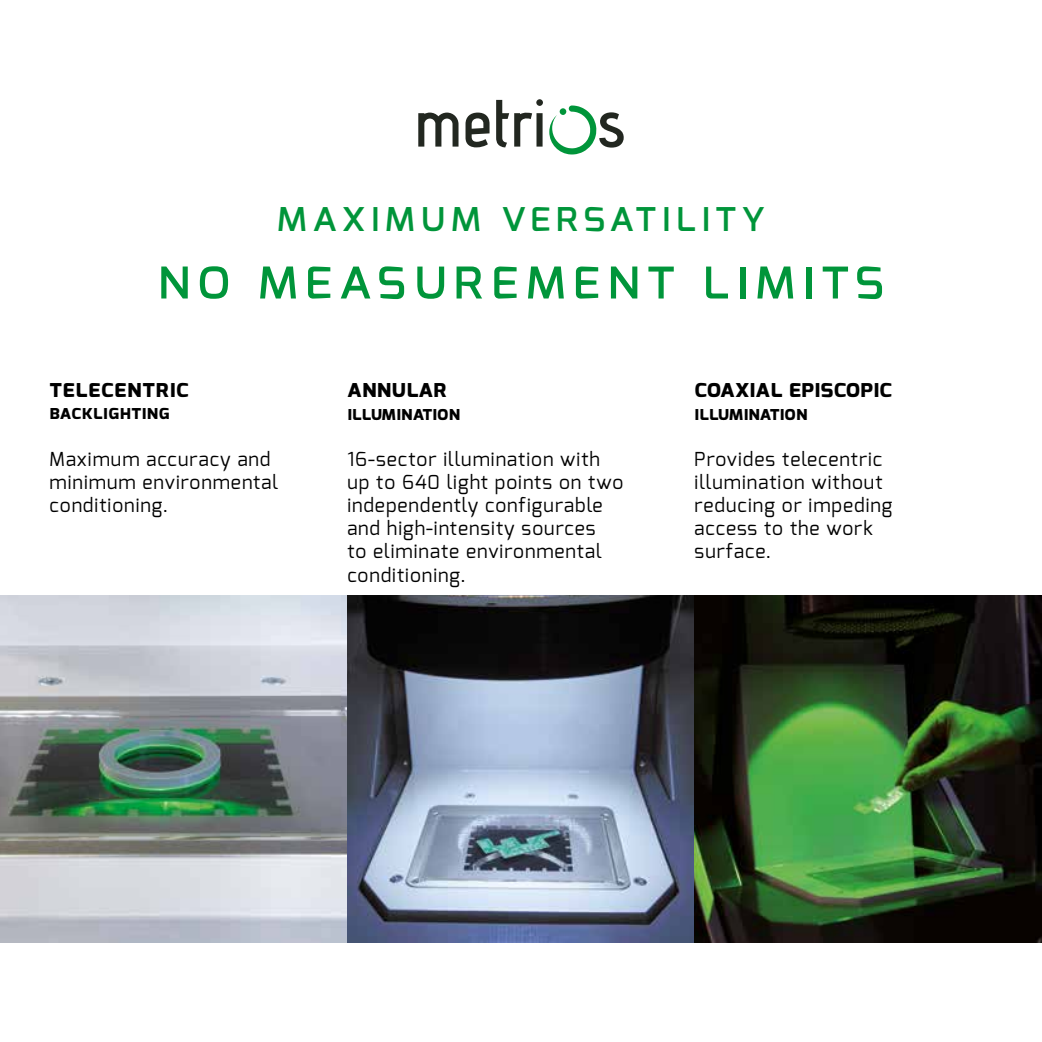
<style>
.page{position:relative;width:1042px;height:1042px;background:#fff}
.page>*{position:absolute;margin:0;border:0;box-sizing:border-box;transform-origin:0 0}
.t1{font:500 56px "Exo";letter-spacing:.11em;color:#00953a}
.t2{font:500 42px "Exo";letter-spacing:.11em;color:#00953a}
.t3{font:700 24.5px "Exo";color:#000}
.t4{font:700 24.5px "Exo";letter-spacing:.02em;color:#000}
.t5{font:19.25px/23.1px "Exo";letter-spacing:.05em;color:#000}
.t6{font:700 19.25px "Exo";color:#000}
.t7{font:700 19.25px "Exo";letter-spacing:.02em;color:#000}
</style>
<div class="page">
<img style="left:0;top:595px;width:1041px;height:348px">
<hr style="left:1041px;top:595px;width:1px;height:348px;background:#e7e7e5">
<svg style="left:465px;top:113px;width:24px;height:35px"></svg>
<svg style="left:496px;top:99px;width:47px;height:48px"></svg>
<svg style="left:549px;top:105px;width:75px;height:49px"></svg>
<svg style="left:418px;top:113px;width:40px;height:34px"></svg>
<h2 class="t2" style="left:277px;top:189px;width:490px">maximum versatility</h2>
<h1 class="t1" style="left:157px;top:242px;width:729px">no measurement limits</h1>
<p class="t4" style="left:50px;top:372px;width:141px">telecentric</p>
<p class="t7" style="left:50px;top:400px;width:122px">backlighting</p>
<p class="t5" style="left:50px;top:447px;width:230px">Maximum accuracy and minimum environmental conditioning.</p>
<p class="t3" style="left:347px;top:372px;width:101px">annular</p>
<p class="t6" style="left:347px;top:400px;width:114px">illumination</p>
<p class="t5" style="left:347px;top:447px;width:277px">16-sector illumination with up to 640 light points on two independently configurable and high-intensity sources<br>to eliminate environmental conditioning.</p>
<p class="t3" style="left:694px;top:372px;width:199px">coaxial episcopic</p>
<p class="t6" style="left:694px;top:400px;width:114px">illumination</p>
<p class="t5" style="left:694px;top:447px;width:199px">Provides telecentric illumination without reducing or impeding access to the work surface.</p>
</div>
